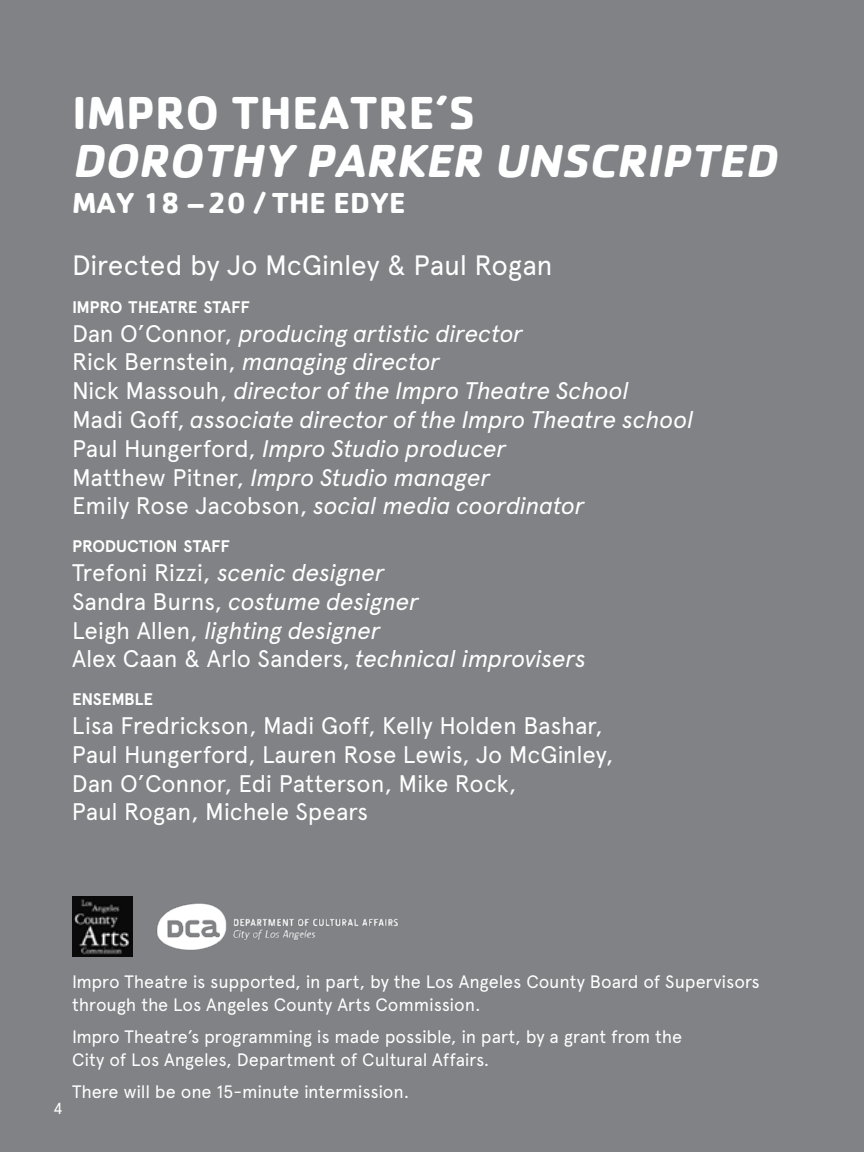
<style>
.page{position:relative;width:864px;height:1152px;background:#808285}
.page>*{position:absolute;margin:0;border:0;box-sizing:border-box;transform-origin:0 0}
.t1{font:italic 700 48px "Cachet";color:#fff}
.t2{font:700 48px "Cachet";color:#fff}
.t3{font:700 30px "Cachet";color:#fff}
.t4{font:28px "Apercu";letter-spacing:-.005em;color:#fff}
.t5{font:italic 24px/28.8px "Apercu";letter-spacing:-.015em;color:#fff}
.t6{font:24px/28.8px "Apercu";letter-spacing:-.01em;color:#fff}
.t7{font:18px/23px "Apercu";letter-spacing:-.01em;color:#fff}
.t8{font:700 16.8px "Apercu";letter-spacing:-.01em;color:#fff}
.t9{font:16px "Apercu";color:#fff}
.s1{font-style:normal}
</style>
<div class="page">
<img style="left:72px;top:896px;width:61px;height:60px">
<img style="left:156px;top:903px;width:243px;height:47px">
<h1 class="t2" style="left:72px;top:81px;width:405px">IMPRO THEATRE’S</h1>
<h1 class="t1" style="left:72px;top:129px;width:717px">DOROTHY PARKER UNSCRIPTED</h1>
<p class="t3" style="left:72px;top:183px;width:335px">MAY 18 – 20 / THE EDYE</p>
<p class="t4" style="left:72px;top:248px;width:482px">Directed by Jo McGinley &amp; Paul Rogan</p>
<p class="t8" style="left:72px;top:297px;width:179px">IMPRO THEATRE STAFF</p>
<p class="t5" style="left:72px;top:317px;width:624px"><span class="s1">Dan O’Connor,</span> producing artistic director<br><span class="s1">Rick Bernstein,</span> managing director<br><span class="s1">Nick Massouh,</span> director of the Impro Theatre School<br><span class="s1">Madi Goff,</span> associate director of the Impro Theatre school <span class="s1">Paul Hungerford,</span> Impro Studio producer<br><span class="s1">Matthew Pitner,</span> Impro Studio manager<br><span class="s1">Emily Rose Jacobson,</span> social media coordinator</p>
<p class="t8" style="left:72px;top:536px;width:160px">PRODUCTION STAFF</p>
<p class="t5" style="left:72px;top:556px;width:516px"><span class="s1">Trefoni Rizzi,</span> scenic designer<br><span class="s1">Sandra Burns,</span> costume designer<br><span class="s1">Leigh Allen,</span> lighting designer<br><span class="s1">Alex Caan &amp; Arlo Sanders,</span> technical improvisers</p>
<p class="t8" style="left:72px;top:689px;width:83px">ENSEMBLE</p>
<p class="t6" style="left:72px;top:711px;width:543px">Lisa Fredrickson, Madi Goff, Kelly Holden Bashar, Paul Hungerford, Lauren Rose Lewis, Jo McGinley, Dan O’Connor, Edi Patterson, Mike Rock,<br>Paul Rogan, Michele Spears</p>
<p class="t9" style="left:53px;top:1099px;width:11px">4</p>
<p class="t7" style="left:72px;top:970px;width:689px">Impro Theatre is supported, in part, by the Los Angeles County Board of Supervisors through the Los Angeles County Arts Commission.</p>
<p class="t7" style="left:72px;top:1025px;width:612px">Impro Theatre’s programming is made possible, in part, by a grant from the<br>City of Los Angeles, Department of Cultural Affairs.</p>
<p class="t7" style="left:72px;top:1080px;width:339px">There will be one 15-minute intermission.</p>
</div>
